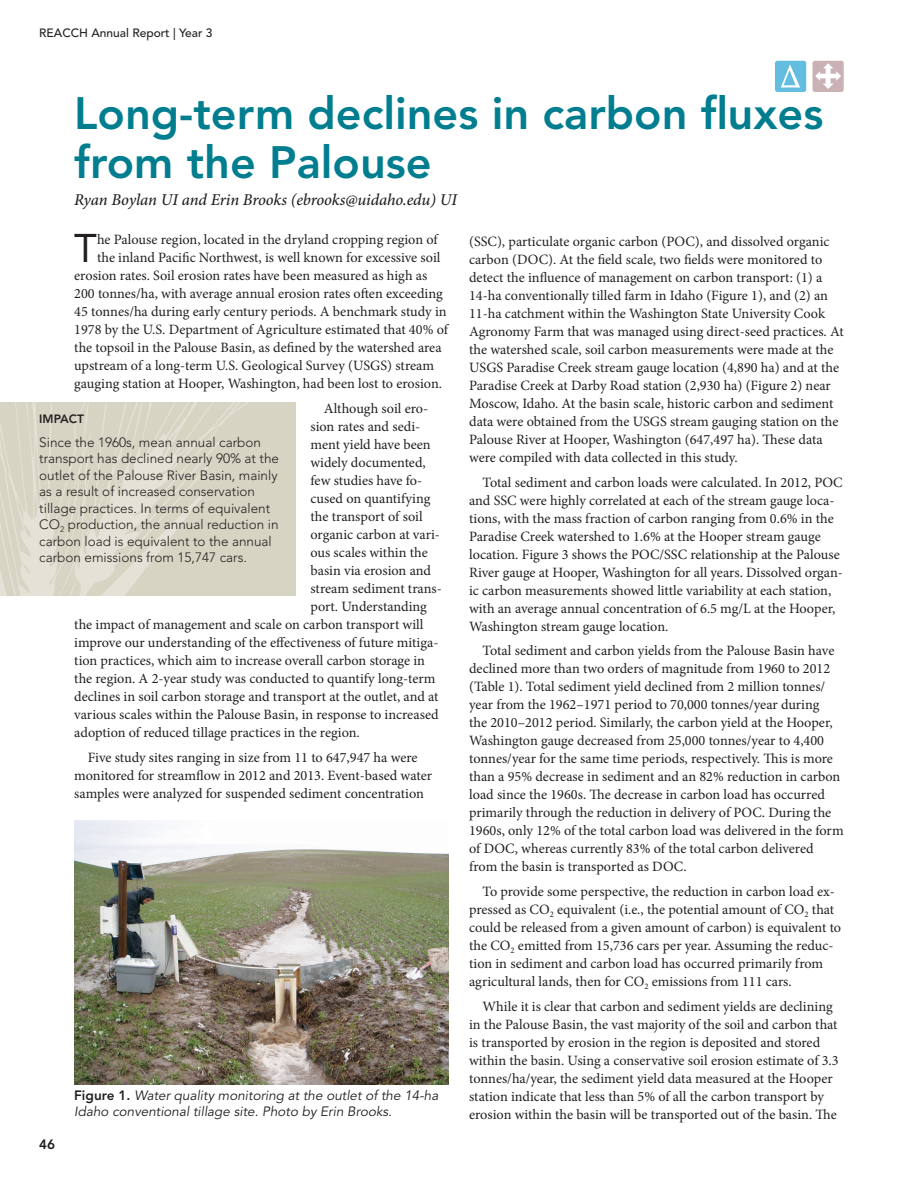
<style>
.page{position:relative;width:918px;height:1188px;background:#fff}
.page>*{position:absolute;margin:0;border:0;box-sizing:border-box;transform-origin:0 0}
.t1{font:800 45px/49.5px "Avenir LT Std";color:#007e8f}
.t2{font:39.6px "Avenir LT Std";color:#231f20}
.t3{font:italic 500 16.5px "Minion Pro";letter-spacing:-.01em;color:#231f20}
.t4{font:14.25px/18px "Minion Pro";color:#231f20}
.t5{font:300 13.5px/16.5px "Avenir LT Std";color:#231f20}
.t6{font:italic 13.5px/16.2px "Avenir LT Std";color:#231f20}
.t7{font:800 13.5px "Avenir LT Std";color:#231f20}
.t8{font:500 12px "Avenir LT Std";color:#231f20}
.t9{font:800 12px "Avenir LT Std";color:#231f20}
.s1{font-weight:800;font-style:normal}
</style>
<div class="page">
<div style="left:775px;top:61px;width:31px;height:31px;background:#62bde0;border-radius:2px"></div>
<svg style="left:781px;top:64px;width:19px;height:24px"></svg>
<div style="left:813px;top:61px;width:31px;height:31px;background:#cab1b5;border-radius:2px"></div>
<svg style="left:815px;top:63px;width:26px;height:26px"></svg>
<svg style="left:0;top:402px;width:296px;height:194px;background:#d9d7c7"></svg>
<img style="left:74px;top:820px;width:375px;height:265px">
<p class="t8" style="left:39px;top:26px;width:175px">REACCH Annual Report | Year 3</p>
<h1 class="t1" style="left:74px;top:88px;width:751px">Long-term declines in carbon fluxes from the Palouse</h1>
<p class="t3" style="left:74px;top:188px;width:384px">Ryan Boylan UI and Erin Brooks (ebrooks@uidaho.edu) UI</p>
<h2 class="t2" style="left:74px;top:226px;width:24px">T</h2>
<p class="t4" style="left:97px;top:231px;width:342px">he Palouse region, located in the dryland cropping region of</p>
<p class="t4" style="left:469px;top:232px;width:376px">(SSC), particulate organic carbon (POC), and dissolved organic carbon (DOC). At the field scale, two fields were monitored to detect the influence of management on carbon transport: (1) a 14-ha conventionally tilled farm in Idaho (Figure 1), and (2) an 11-ha catchment within the Washington State University Cook Agronomy Farm that was managed using direct-seed practices. At the watershed scale, soil carbon measurements were made at the USGS Paradise Creek stream gauge location (4,890 ha) and at the Paradise Creek at Darby Road station (2,930 ha) (Figure 2) near Moscow, Idaho. At the basin scale, historic carbon and sediment data were obtained from the USGS stream gauging station on the Palouse River at Hooper, Washington (647,497 ha). These data were compiled with data collected in this study.</p>
<p class="t4" style="left:469px;top:473px;width:375px;text-indent:13px">Total sediment and carbon loads were calculated. In 2012, POC and SSC were highly correlated at each of the stream gauge loca&shy;tions, with the mass fraction of carbon ranging from 0.6% in the Paradise Creek watershed to 1.6% at the Hooper stream gauge location. Figure 3 shows the POC/SSC relationship at the Palouse River gauge at Hooper, Washington for all years. Dissolved organ&shy;ic carbon measurements showed little variability at each station, with an average annual concentration of 6.5 mg/L at the Hooper, Washington stream gauge location.</p>
<p class="t4" style="left:469px;top:642px;width:376px;text-indent:13px">Total sediment and carbon yields from the Palouse Basin have declined more than two orders of magnitude from 1960 to 2012 (Table 1). Total sediment yield declined from 2 million tonnes/ year from the 1962–1971 period to 70,000 tonnes/year during<br>the 2010–2012 period. Similarly, the carbon yield at the Hooper, Washington gauge decreased from 25,000 tonnes/year to 4,400 tonnes/year for the same time periods, respectively. This is more than a 95% decrease in sediment and an 82% reduction in carbon load since the 1960s. The decrease in carbon load has occurred primarily through the reduction in delivery of POC. During the 1960s, only 12% of the total carbon load was delivered in the form of DOC, whereas currently 83% of the total carbon delivered from the basin is transported as DOC.</p>
<p class="t4" style="left:469px;top:883px;width:374px;text-indent:14px">To provide some perspective, the reduction in carbon load ex&shy;pressed as CO<sub>2</sub> equivalent (i.e., the potential amount of CO<sub>2</sub> that could be released from a given amount of carbon) is equivalent to the CO<sub>2</sub> emitted from 15,736 cars per year. Assuming the reduc&shy;tion in sediment and carbon load has occurred primarily from agricultural lands, then for CO<sub>2</sub> emissions from 111 cars.</p>
<p class="t4" style="left:469px;top:997px;width:371px;text-indent:13px">While it is clear that carbon and sediment yields are declining in the Palouse Basin, the vast majority of the soil and carbon that is transported by erosion in the region is deposited and stored within the basin. Using a conservative soil erosion estimate of 3.3 tonnes/ha/year, the sediment yield data measured at the Hooper station indicate that less than 5% of all the carbon transport by erosion within the basin will be transported out of the basin. The</p>
<p class="t4" style="left:97px;top:249px;width:345px">the inland Pacific Northwest, is well known for excessive soil</p>
<p class="t4" style="left:74px;top:267px;width:355px">erosion rates. Soil erosion rates have been measured as high as</p>
<p class="t4" style="left:74px;top:285px;width:370px">200 tonnes/ha, with average annual erosion rates often exceeding</p>
<p class="t4" style="left:74px;top:303px;width:374px">45 tonnes/ha during early century periods. A benchmark study in</p>
<p class="t4" style="left:74px;top:321px;width:375px">1978 by the U.S. Department of Agriculture estimated that 40% of</p>
<p class="t4" style="left:74px;top:339px;width:369px">the topsoil in the Palouse Basin, as defined by the watershed area</p>
<p class="t4" style="left:74px;top:357px;width:361px">upstream of a long-term U.S. Geological Survey (USGS) stream</p>
<p class="t4" style="left:74px;top:375px;width:369px">gauging station at Hooper, Washington, had been lost to erosion.</p>
<p class="t4" style="left:324px;top:400px;width:106px">Although soil ero-</p>
<p class="t4" style="left:311px;top:418px;width:111px">sion rates and sedi-</p>
<p class="t4" style="left:311px;top:436px;width:122px">ment yield have been</p>
<p class="t4" style="left:311px;top:454px;width:117px">widely documented,</p>
<p class="t4" style="left:311px;top:472px;width:113px">few studies have fo-</p>
<p class="t4" style="left:311px;top:490px;width:121px">cused on quantifying</p>
<p class="t4" style="left:311px;top:508px;width:114px">the transport of soil</p>
<p class="t4" style="left:311px;top:526px;width:131px">organic carbon at vari-</p>
<p class="t4" style="left:311px;top:544px;width:119px">ous scales within the</p>
<p class="t4" style="left:311px;top:562px;width:122px">basin via erosion and</p>
<p class="t4" style="left:311px;top:580px;width:133px">stream sediment trans-</p>
<p class="t4" style="left:311px;top:598px;width:118px">port. Understanding</p>
<p class="t4" style="left:74px;top:616px;width:351px">the impact of management and scale on carbon transport will</p>
<p class="t4" style="left:74px;top:634px;width:366px">improve our understanding of the effectiveness of future mitiga-</p>
<p class="t4" style="left:74px;top:652px;width:352px">tion practices, which aim to increase overall carbon storage in</p>
<p class="t4" style="left:74px;top:670px;width:363px">the region. A 2-year study was conducted to quantify long-term</p>
<p class="t4" style="left:74px;top:688px;width:366px">declines in soil carbon storage and transport at the outlet, and at</p>
<p class="t4" style="left:74px;top:706px;width:366px">various scales within the Palouse Basin, in response to increased</p>
<p class="t4" style="left:74px;top:724px;width:287px">adoption of reduced tillage practices in the region.</p>
<p class="t4" style="left:74px;top:748px;width:359px;text-align:center">Five study sites ranging in size from 11 to 647,947 ha were monitored for streamflow in 2012 and 2013. Event-based water samples were analyzed for suspended sediment concentration</p>
<p class="t9" style="left:39px;top:412px;width:46px">IMPACT</p>
<p class="t5" style="left:39px;top:434px;width:241px">Since the 1960s, mean annual carbon transport has declined nearly 90% at the outlet of the Palouse River Basin, mainly as a result of increased conservation tillage practices. In terms of equivalent CO<sub>2</sub> production, the annual reduction in carbon load is equivalent to the annual carbon emissions from 15,747 cars.</p>
<p class="t6" style="left:74px;top:1088px;width:366px"><span class="s1">Figure 1.</span> Water quality monitoring at the outlet of the 14-ha<br>Idaho conventional tillage site. Photo by Erin Brooks.</p>
<p class="t7" style="left:39px;top:1136px;width:17px">46</p>
</div>
